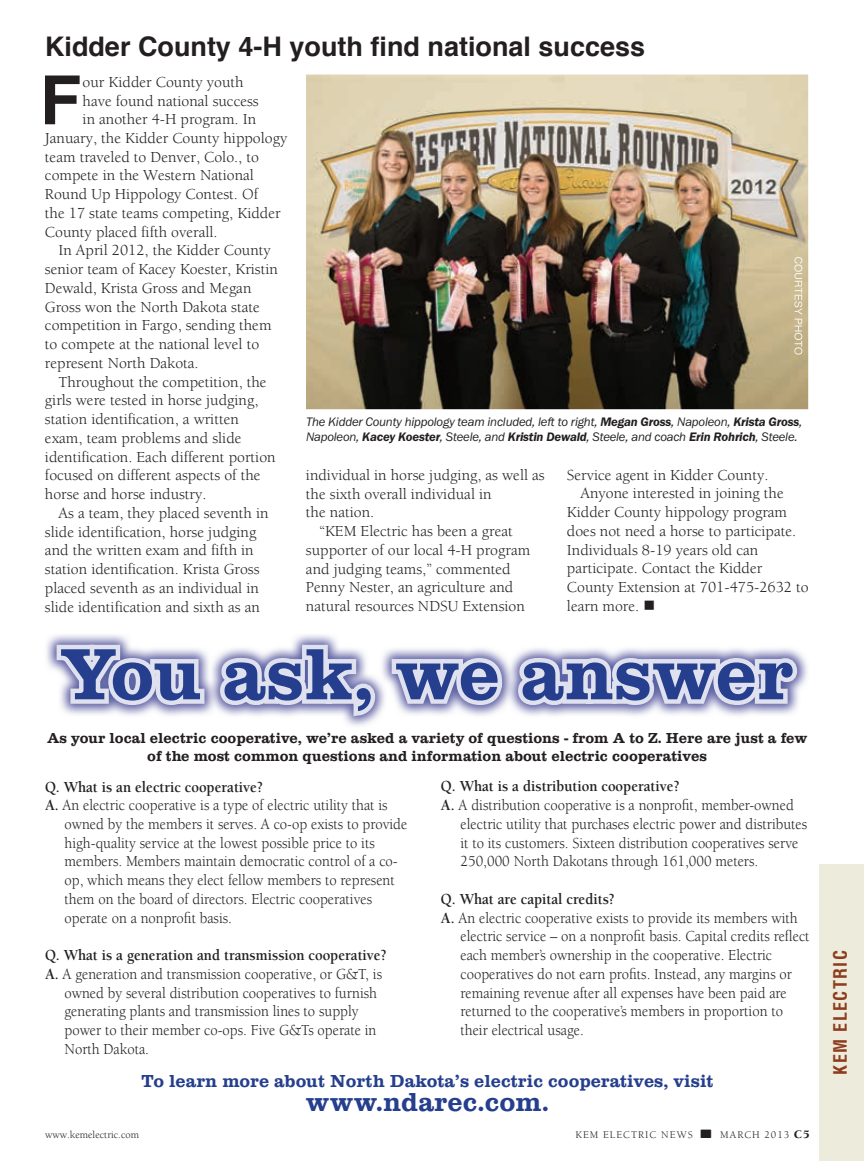
<style>
.page{position:relative;width:864px;height:1161px;background:#fff}
.page>*{position:absolute;margin:0;border:0;box-sizing:border-box;transform-origin:0 0}
.t1{font:75px "Clarendon Bold DTC";color:#253f8e}
.t2{font:700 67.8px "Helvetica";color:#231f20}
.t3{font:700 27px "Helvetica";color:#231f20}
.t4{font:27px "Clarendon Bold DTC";color:#253f8e}
.t5{font:18px "Clarendon Bold DTC";color:#253f8e}
.t6{font:700 condensed 18px "Helvetica";letter-spacing:.075em;color:#8d3d1e}
.t7{font:15.75px "Berkeley";color:#231f20}
.t8{font:15.75px "Berkeley";color:#231f20;scale:.93 1}
.t9{font:700 15.75px "Berkeley";color:#231f20;scale:.93 1}
.t10{font:15px/18px "Clarendon Bold DTC";color:#231f20;text-align:center}
.t11{font:italic 12.75px/14.2px "Franklin Gothic Itc T";letter-spacing:-.015em;color:#231f20}
.t12{font:10.5px "Berkeley";letter-spacing:.1em;color:#231f20}
.t13{font:10.5px "Berkeley";color:#231f20}
.s1{font-weight:600}
.s2{font-weight:700}
.s3{font-family:"Dingthings Normal"}
.s4{font-weight:900;font-size:12px}
</style>
<div class="page">
<div style="left:819px;top:864px;width:45px;height:297px;background:#edebdb"></div>
<img style="left:306px;top:75px;width:502px;height:334px">
<img style="left:794px;top:257px;width:8px;height:98px">
<img style="left:46px;top:635px;width:762px;height:91px">
<svg style="left:52px;top:640px;width:328px;height:81px"></svg>
<svg style="left:387px;top:653px;width:415px;height:63px;background:#cccde2"></svg>
<h3 class="t3" style="left:45px;top:25px;width:602px">Kidder County 4-H youth find national success</h3>
<h2 class="t2" style="left:40px;top:46px;width:43px">F</h2>
<p class="t7" style="left:83px;top:74px;width:162px">our Kidder County youth</p>
<p class="t7" style="left:83px;top:92px;width:178px">have found national success</p>
<p class="t7" style="left:83px;top:111px;width:175px">in another 4-H program. In</p>
<p class="t7" style="left:45px;top:130px;width:244px">January, the Kidder County hippology</p>
<p class="t7" style="left:45px;top:149px;width:216px">team traveled to Denver, Colo., to</p>
<p class="t7" style="left:45px;top:167px;width:211px">compete in the Western National</p>
<p class="t7" style="left:45px;top:186px;width:215px">Round Up Hippology Contest. Of</p>
<p class="t7" style="left:45px;top:205px;width:237px">the 17 state teams competing, Kidder</p>
<p class="t7" style="left:45px;top:223px;width:174px">County placed fifth overall.</p>
<p class="t7" style="left:58px;top:242px;width:214px">In April 2012, the Kidder County</p>
<p class="t7" style="left:45px;top:261px;width:235px">senior team of Kacey Koester, Kristin</p>
<p class="t7" style="left:45px;top:280px;width:208px">Dewald, Krista Gross and Megan</p>
<p class="t7" style="left:45px;top:298px;width:216px">Gross won the North Dakota state</p>
<p class="t7" style="left:45px;top:317px;width:228px">competition in Fargo, sending them</p>
<p class="t7" style="left:45px;top:336px;width:216px">to compete at the national level to</p>
<p class="t7" style="left:45px;top:355px;width:155px">represent North Dakota.</p>
<p class="t7" style="left:58px;top:373px;width:210px">Throughout the competition, the</p>
<p class="t7" style="left:45px;top:392px;width:215px">girls were tested in horse judging,</p>
<p class="t7" style="left:45px;top:411px;width:195px">station identification, a written</p>
<p class="t7" style="left:45px;top:430px;width:198px">exam, team problems and slide</p>
<p class="t7" style="left:45px;top:448px;width:232px">identification. Each different portion</p>
<p class="t7" style="left:45px;top:467px;width:217px">focused on different aspects of the</p>
<p class="t7" style="left:45px;top:486px;width:163px">horse and horse industry.</p>
<p class="t7" style="left:58px;top:505px;width:212px">As a team, they placed seventh in</p>
<p class="t7" style="left:45px;top:523px;width:213px">slide identification, horse judging</p>
<p class="t7" style="left:45px;top:542px;width:210px">and the written exam and fifth in</p>
<p class="t7" style="left:45px;top:561px;width:216px">station identification. Krista Gross</p>
<p class="t7" style="left:45px;top:580px;width:216px">placed seventh as an individual in</p>
<p class="t7" style="left:45px;top:598px;width:216px">slide identification and sixth as an</p>
<p class="t11" style="left:306px;top:415px;width:498px">The Kidder County hippology team included, left to right, <span class="s1">Megan Gross</span>, Napoleon, <span class="s1">Krista Gross</span>,<br>Napoleon, <span class="s1">Kacey Koester</span>, Steele, and <span class="s1">Kristin Dewald</span>, Steele, and coach <span class="s1">Erin Rohrich</span>, Steele.</p>
<p class="t7" style="left:306px;top:467px;width:240px">individual in horse judging, as well as</p>
<p class="t7" style="left:306px;top:485px;width:187px">the sixth overall individual in</p>
<p class="t7" style="left:306px;top:504px;width:70px">the nation.</p>
<p class="t7" style="left:319px;top:523px;width:195px">“KEM Electric has been a great</p>
<p class="t7" style="left:306px;top:542px;width:226px">supporter of our local 4-H program</p>
<p class="t7" style="left:306px;top:560px;width:206px">and judging teams,” commented</p>
<p class="t7" style="left:306px;top:579px;width:209px">Penny Nester, an agriculture and</p>
<p class="t7" style="left:306px;top:598px;width:220px">natural resources NDSU Extension</p>
<p class="t7" style="left:567px;top:467px;width:203px">Service agent in Kidder County.</p>
<p class="t7" style="left:580px;top:485px;width:205px">Anyone interested in joining the</p>
<p class="t7" style="left:567px;top:504px;width:222px">Kidder County hippology program</p>
<p class="t7" style="left:567px;top:523px;width:231px">does not need a horse to participate.</p>
<p class="t7" style="left:567px;top:541px;width:193px">Individuals 8-19 years old can</p>
<p class="t7" style="left:567px;top:560px;width:197px">participate. Contact the Kidder</p>
<p class="t7" style="left:567px;top:579px;width:243px">County Extension at 701-475-2632 to</p>
<p class="t7" style="left:567px;top:598px;width:90px">learn more. ■</p>
<h1 class="t1" style="left:61px;top:632px;width:734px">You ask, we answer</h1>
<p class="t10" style="left:47px;top:729px;width:762px">As your local electric cooperative, we’re asked a variety of questions - from A to Z. Here are just a few of the most common questions and information about electric cooperatives</p>
<p class="t9" style="left:45px;top:778px;width:236px">Q. What is an electric cooperative?</p>
<p class="t8" style="left:45px;top:797px;width:370px"><span class="s2">A.</span> An electric cooperative is a type of electric utility that is</p>
<p class="t8" style="left:64px;top:816px;width:370px">owned by the members it serves. A co-op exists to provide</p>
<p class="t8" style="left:64px;top:834px;width:335px">high-quality service at the lowest possible price to its</p>
<p class="t8" style="left:64px;top:853px;width:360px">members. Members maintain democratic control of a co-</p>
<p class="t8" style="left:64px;top:872px;width:357px">op, which means they elect fellow members to represent</p>
<p class="t8" style="left:64px;top:891px;width:332px">them on the board of directors. Electric cooperatives</p>
<p class="t8" style="left:64px;top:909px;width:182px">operate on a nonprofit basis.</p>
<p class="t9" style="left:45px;top:947px;width:369px">Q. What is a generation and transmission cooperative?</p>
<p class="t8" style="left:45px;top:966px;width:364px"><span class="s2">A.</span> A generation and transmission cooperative, or G&amp;T, is</p>
<p class="t8" style="left:64px;top:984px;width:338px">owned by several distribution cooperatives to furnish</p>
<p class="t8" style="left:64px;top:1003px;width:318px">generating plants and transmission lines to supply</p>
<p class="t8" style="left:64px;top:1022px;width:337px">power to their member co-ops. Five G&amp;Ts operate in</p>
<p class="t8" style="left:64px;top:1041px;width:92px">North Dakota.</p>
<p class="t9" style="left:441px;top:778px;width:258px">Q. What is a distribution cooperative?</p>
<p class="t8" style="left:441px;top:797px;width:381px"><span class="s2">A.</span> A distribution cooperative is a nonprofit, member-owned</p>
<p class="t8" style="left:460px;top:816px;width:374px">electric utility that purchases electric power and distributes</p>
<p class="t8" style="left:460px;top:834px;width:365px">it to its customers. Sixteen distribution cooperatives serve</p>
<p class="t8" style="left:460px;top:853px;width:322px">250,000 North Dakotans through 161,000 meters.</p>
<p class="t9" style="left:441px;top:891px;width:189px">Q. What are capital credits?</p>
<p class="t8" style="left:441px;top:909px;width:385px"><span class="s2">A.</span> An electric cooperative exists to provide its members with</p>
<p class="t8" style="left:460px;top:928px;width:377px">electric service – on a nonprofit basis. Capital credits reflect</p>
<p class="t8" style="left:460px;top:947px;width:337px">each member’s ownership in the cooperative. Electric</p>
<p class="t8" style="left:460px;top:966px;width:358px">cooperatives do not earn profits. Instead, any margins or</p>
<p class="t8" style="left:460px;top:984px;width:352px">remaining revenue after all expenses have been paid are</p>
<p class="t8" style="left:460px;top:1003px;width:348px">returned to the cooperative’s members in proportion to</p>
<p class="t8" style="left:460px;top:1022px;width:134px">their electrical usage.</p>
<p class="t5" style="left:141px;top:1071px;width:574px">To learn more about North Dakota’s electric cooperatives, visit</p>
<h3 class="t4" style="left:306px;top:1087px;width:245px">www.ndarec.com.</h3>
<p class="t13" style="left:45px;top:1129px;width:96px">www.kemelectric.com</p>
<p class="t12" style="left:575px;top:1129px;width:236px">KEM ELECTRIC NEWS <span class="s3">,</span> MARCH 2013 <span class="s4">C5</span></p>
<p class="t6" style="left:829px;top:1075px;width:126px;rotate:-90deg">KEM ELECTRIC</p>
</div>
